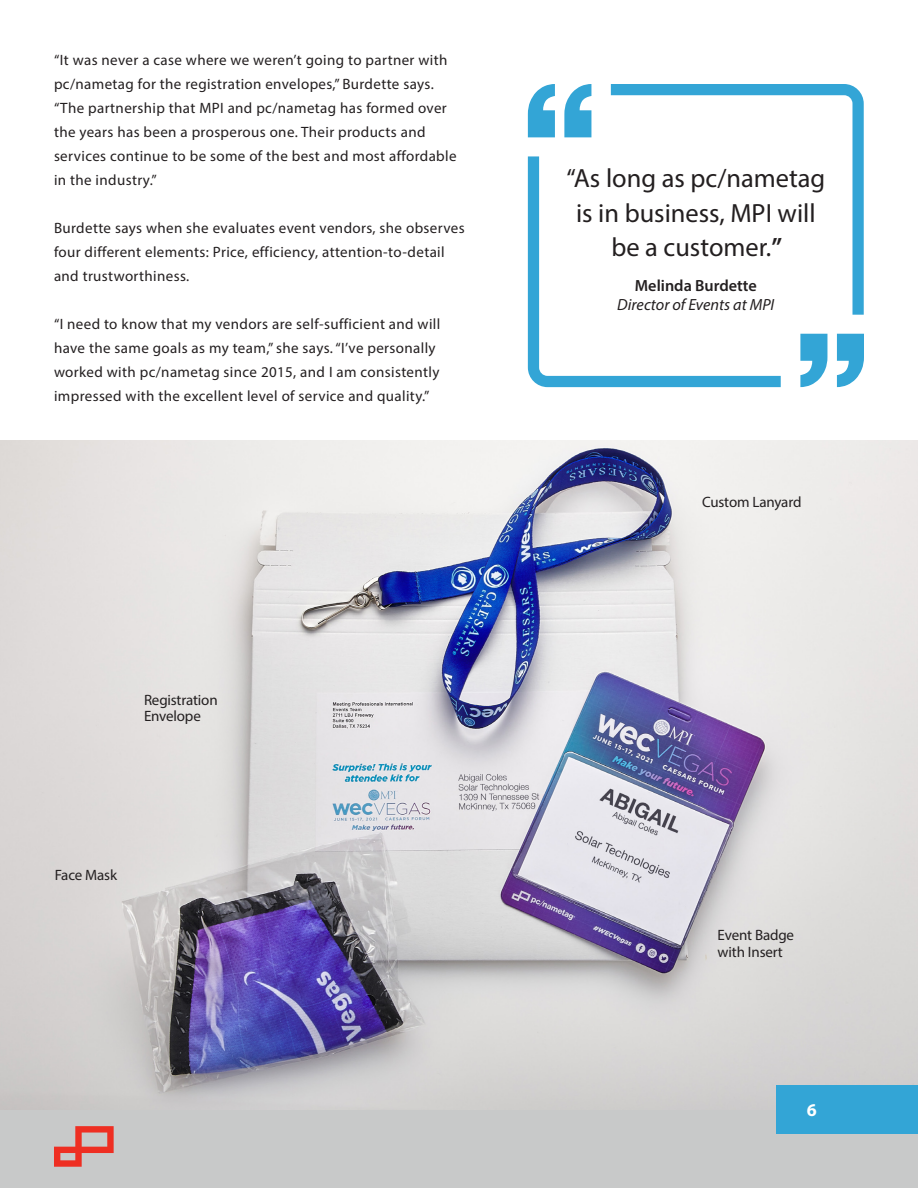
<style>
.page{position:relative;width:918px;height:1188px;background:#fff}
.page>*{position:absolute;margin:0;border:0;box-sizing:border-box;transform-origin:0 0}
.t1{font:26.4px/34.7px "Myriad Pro";color:#231f20;text-align:center}
.t2{font:700 18px "Myriad Pro";color:#fff}
.t3{font:italic 16.2px/18.9px "Myriad Pro";color:#231f20;text-align:center}
.t4{font:15px/24px "Myriad Pro";letter-spacing:.025em;color:#231f20}
.t5{font:15px "Myriad Pro";letter-spacing:-.01em;color:#231f20}
.s1{font-weight:600}
.s2{font-weight:600;font-style:normal}
</style>
<div class="page">
<div style="left:0;top:1110px;width:918px;height:78px;background:#c8c9c9"></div>
<svg style="left:54px;top:1126px;width:60px;height:41px"></svg>
<img style="left:0;top:441px;width:918px;height:669px">
<div style="left:777px;top:1085px;width:141px;height:49px;background:#33a5d6"></div>
<svg style="left:611px;top:84px;width:253px;height:231px"></svg>
<svg style="left:528px;top:156px;width:253px;height:231px"></svg>
<svg style="left:528px;top:84px;width:63px;height:53px"></svg>
<svg style="left:800px;top:334px;width:64px;height:53px"></svg>
<p class="t4" style="left:54px;top:48px;width:404px">“It was never a case where we weren’t going to partner with pc/nametag for the registration envelopes,” Burdette says. “The partnership that MPI and pc/nametag has formed over the years has been a prosperous one. Their products and services continue to be some of the best and most affordable in the industry.”</p>
<p class="t4" style="left:54px;top:216px;width:412px">Burdette says when she evaluates event vendors, she observes four different elements: Price, efficiency, attention-to-detail and trustworthiness.</p>
<p class="t4" style="left:54px;top:312px;width:388px">“I need to know that my vendors are self-sufficient and will have the same goals as my team,” she says. “I’ve personally worked with pc/nametag since 2015, and I am consistently impressed with the excellent level of service and quality.”</p>
<p class="t5" style="left:144px;top:690px;width:75px">Registration</p>
<p class="t5" style="left:144px;top:707px;width:58px">Envelope</p>
<p class="t5" style="left:55px;top:865px;width:64px">Face Mask</p>
<p class="t1" style="left:566px;top:160px;width:260px">“As long as pc/nametag is in business, MPI will be a customer.<span class="s1">”</span></p>
<p class="t3" style="left:617px;top:276px;width:159px"><span class="s2">Melinda Burdette<br></span>Director of Events at MPI</p>
<p class="t5" style="left:702px;top:493px;width:101px">Custom Lanyard</p>
<p class="t5" style="left:718px;top:926px;width:78px">Event Badge</p>
<p class="t5" style="left:718px;top:942px;width:67px">with Insert</p>
<p class="t2" style="left:807px;top:1098px;width:11px">6</p>
</div>
